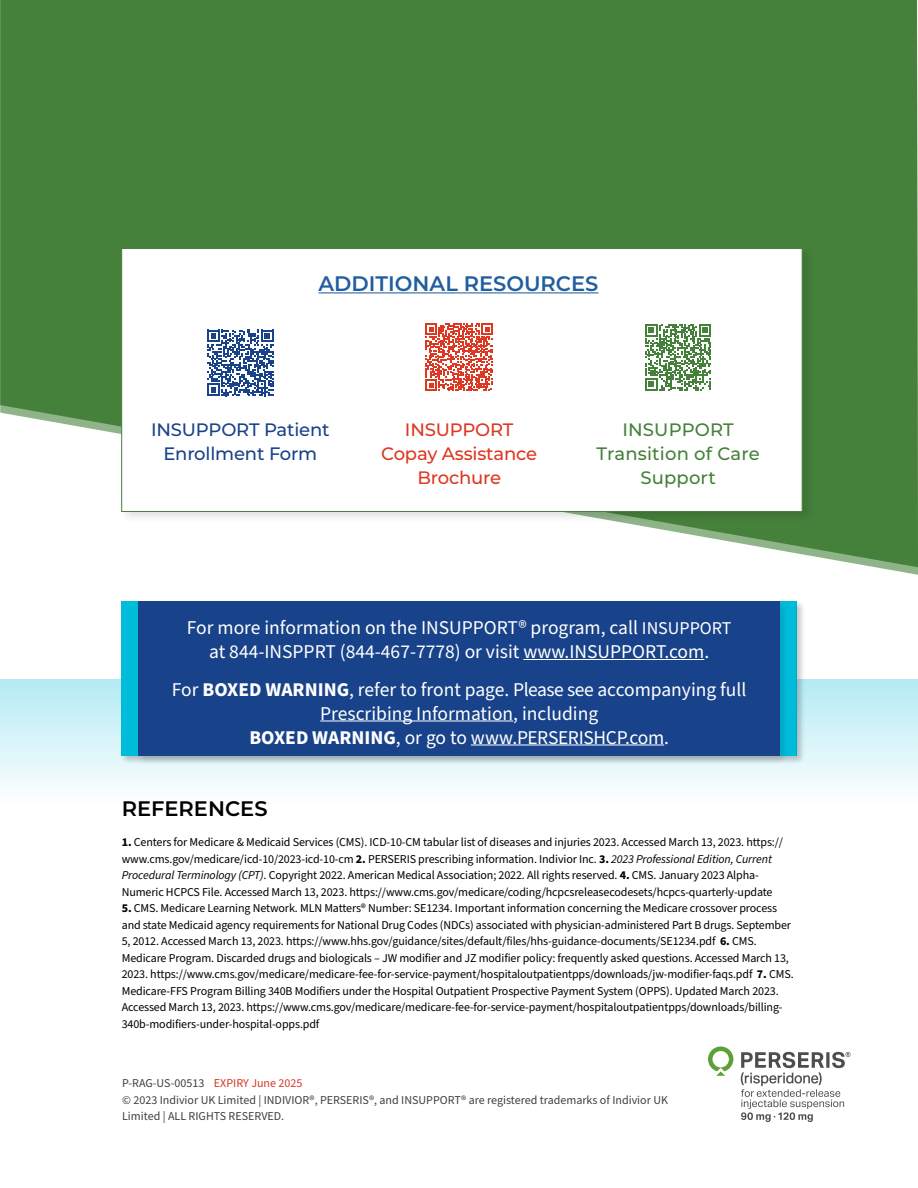
<style>
.page{position:relative;width:918px;height:1188px;background:#fff}
.page>*{position:absolute;margin:0;border:0;box-sizing:border-box;transform-origin:0 0}
.t1{font:600 21px "Montserrat";color:#215e9e}
.References_Head{font:600 21px "Montserrat";color:#000}
.Callout{font:19.5px/24px "Source Sans Pro";color:#fff;text-align:center}
.t2{font:500 18px/24px "Montserrat";letter-spacing:-.01em;color:#dd3822;text-align:center}
.t3{font:500 18px/24px "Montserrat";letter-spacing:.01em;color:#46813b;text-align:center}
.t4{font:500 18px/24px "Montserrat";letter-spacing:-.01em;color:#184289;text-align:center}
.References{font:12px/16.5px "Source Sans Pro";letter-spacing:-.01em;color:#000}
.End_Matter{font:12px/16.5px "Source Sans Pro";color:#414042}
.s1{font-size:18px}
.s2{font-weight:700}
.s3{font-style:italic}
.s4{color:#d23929}
</style>
<div class="page">
<div style="left:0;top:679px;width:918px;height:126px;background:linear-gradient(to bottom,#b3ebf4,#fefefe)"></div>
<div style="left:119px;top:600px;width:687px;height:165px;background:#000;opacity:.12"></div>
<div style="left:122px;top:602px;width:674px;height:154px;background:#00bcdb"></div>
<svg style="left:0;top:0;width:918px;height:567px;background:#609357"></svg>
<div style="left:119px;top:245px;width:696px;height:279px;background:#000;opacity:.12"></div>
<div style="left:122px;top:248px;width:680px;height:264px;background:#fff;border:1px solid #46813b"></div>
<hr style="left:319px;top:292px;width:280px;height:1px;background:#215e9e">
<svg style="left:207px;top:330px;width:67px;height:66px"></svg>
<svg style="left:425px;top:323px;width:68px;height:68px"></svg>
<svg style="left:645px;top:324px;width:66px;height:66px"></svg>
<div style="left:136px;top:600px;width:653px;height:165px;background:#000;opacity:.12"></div>
<div style="left:139px;top:602px;width:641px;height:154px;background:#184289"></div>
<hr style="left:523px;top:659px;width:181px;height:1px;background:#fff">
<hr style="left:320px;top:721px;width:193px;height:1px;background:#fff">
<hr style="left:471px;top:745px;width:193px;height:1px;background:#fff">
<svg style="left:741px;top:1052px;width:109px;height:70px"></svg>
<svg style="left:708px;top:1047px;width:25px;height:29px"></svg>
<p class="t1" style="left:319px;top:268px;width:282px">ADDITIONAL RESOURCES</p>
<p class="t4" style="left:151px;top:417px;width:180px">INSUPPORT Patient<br>Enrollment Form</p>
<p class="t2" style="left:381px;top:417px;width:157px">INSUPPORT<br>Copay Assistance<br>Brochure</p>
<p class="t3" style="left:597px;top:417px;width:165px">INSUPPORT<br>Transition of Care<br>Support</p>
<p class="Callout" style="left:187px;top:616px;width:546px">For more information on the INSUPPORT® program, call <span class="s1">INSUPPORT </span>at 844-INSPPRT (844-467-7778) or visit www.INSUPPORT.com.</p>
<p class="Callout" style="left:172px;top:678px;width:576px">For <span class="s2">BOXED WARNING</span>, refer to front page. Please see accompanying full<br>Prescribing Information, including<br><span class="s2">BOXED WARNING</span>, or go to www.PERSERISHCP.com.</p>
<p class="References_Head" style="left:122px;top:794px;width:147px">REFERENCES</p>
<p class="References" style="left:122px;top:834px;width:663px"><span class="s2">1.</span> Centers for Medicare &amp; Medicaid Services (CMS). ICD-10-CM tabular list of diseases and injuries 2023. Accessed March 13, 2023. https:// www.cms.gov/medicare/icd-10/2023-icd-10-cm <span class="s2">2.</span> PERSERIS prescribing information. Indivior Inc. <span class="s2">3.</span> <span class="s3">2023 Professional Edition, Current Procedural Terminology (CPT)</span>. Copyright 2022. American Medical Association; 2022. All rights reserved. <span class="s2">4.</span> CMS. January 2023 Alpha-Numeric HCPCS File. Accessed March 13, 2023. https://www.cms.gov/medicare/coding/hcpcsreleasecodesets/hcpcs-quarterly-update</p>
<p class="References" style="left:122px;top:900px;width:673px"><span class="s2">5.</span> CMS. Medicare Learning Network. MLN Matters® Number: SE1234. Important information concerning the Medicare crossover process and state Medicaid agency requirements for National Drug Codes (NDCs) associated with physician-administered Part B drugs. September 5, 2012. Accessed March 13, 2023. https://www.hhs.gov/guidance/sites/default/files/hhs-guidance-documents/SE1234.pdf <span class="s2">6.</span> CMS.<br>Medicare Program. Discarded drugs and biologicals – JW modifier and JZ modifier policy: frequently asked questions. Accessed March 13, 2023. https://www.cms.gov/medicare/medicare-fee-for-service-payment/hospitaloutpatientpps/downloads/jw-modifier-faqs.pdf <span class="s2">7.</span> CMS.<br>Medicare-FFS Program Billing 340B Modifiers under the Hospital Outpatient Prospective Payment System (OPPS). Updated March 2023.<br>Accessed March 13, 2023. https://www.cms.gov/medicare/medicare-fee-for-service-payment/hospitaloutpatientpps/downloads/billing-340b-modifiers-under-hospital-opps.pdf</p>
<p class="End_Matter" style="left:122px;top:1075px;width:182px">P-RAG-US-00513 <span class="s4">EXPIRY June 2025</span></p>
<p class="End_Matter" style="left:122px;top:1092px;width:547px">© 2023 Indivior UK Limited | INDIVIOR®, PERSERIS®, and INSUPPORT® are registered trademarks of Indivior UK<br>Limited | ALL RIGHTS RESERVED.</p>
</div>
